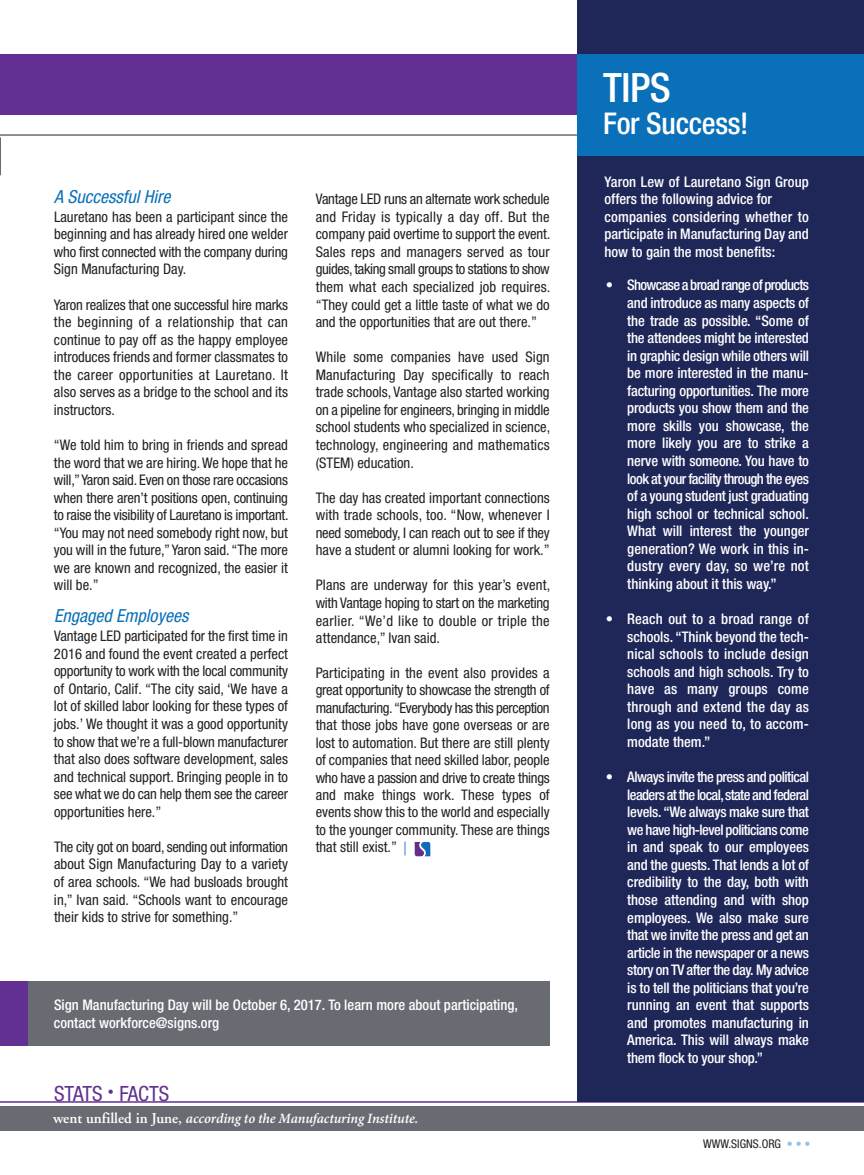
<style>
.page{position:relative;width:864px;height:1175px;background:#fff}
.page>*{position:absolute;margin:0;border:0;box-sizing:border-box;transform-origin:0 0}
.t1{font:500 condensed 40.5px "Helvetica Neue";color:#fff}
.t2{font:500 condensed 30px "Helvetica Neue";letter-spacing:-.01em;color:#fff}
.t3{font:condensed 21px "Helvetica Neue";color:#622f92}
.t4{font:italic condensed 18px "Helvetica Neue";color:#0970b9}
.t5{font:italic 700 15px "Adobe Devanagari";letter-spacing:-.01em;color:#fff}
.t6{font:condensed 14.7px/17.5px "Helvetica Neue";color:#231f20;text-align:justify}
.t7{font:500 condensed 14.7px/17.5px "Helvetica Neue";color:#fff;text-align:justify}
.t8{font:condensed 12px "Helvetica Neue";color:#231f20}
.s1{font-family:"Adobe Garamond";font-stretch:normal;font-size:13.8px;color:#0970b9}
.s2{font-family:"Adobe Garamond";font-weight:600;font-style:normal}
.s3{color:#96c2e8}
</style>
<div class="page">
<svg style="left:0;top:137px;width:1px;height:39px"></svg>
<div style="left:0;top:54px;width:812px;height:61px;background:#622f92"></div>
<div style="left:0;top:1106px;width:864px;height:24px;background:#696b73"></div>
<hr style="left:0;top:1101px;width:864px;height:1px;background:#622f92">
<hr style="left:0;top:134px;width:810px;height:2px;background:#696b73">
<svg style="left:415px;top:842px;width:15px;height:14px"></svg>
<div style="left:578px;top:0;width:286px;height:1102px;background:#1f2759"></div>
<div style="left:577px;top:54px;width:287px;height:101px;background:#0970b9"></div>
<div style="left:0;top:981px;width:550px;height:64px;background:#696b73"></div>
<div style="left:0;top:981px;width:27px;height:64px;background:#622f92"></div>
<p class="t4" style="left:54px;top:190px;width:118px">A Successful Hire</p>
<p class="t6" style="left:54px;top:209px;width:236px">Lauretano has been a participant since the beginning and has already hired one welder who first connected with the company during Sign Manufacturing Day.</p>
<p class="t6" style="left:54px;top:297px;width:236px">Yaron realizes that one successful hire marks the beginning of a relationship that can continue to pay off as the happy employee introduces friends and former classmates to the career opportunities at Lauretano. It also serves as a bridge to the school and its instructors.</p>
<p class="t6" style="left:54px;top:437px;width:236px">“We told him to bring in friends and spread the word that we are hiring.We hope that he will,”Yaron said. Even on those rare occasions when there aren’t positions open, continuing to raise the visibility of Lauretano is important. “You may not need somebody right now, but you will in the future,” Yaron said. “The more we are known and recognized, the easier it will be.”</p>
<p class="t4" style="left:54px;top:609px;width:136px">Engaged Employees</p>
<p class="t6" style="left:54px;top:628px;width:236px">Vantage LED participated for the first time in 2016 and found the event created a perfect opportunity to work with the local community of Ontario, Calif. “The city said, ‘We have a lot of skilled labor looking for these types of jobs.’ We thought it was a good opportunity to show that we’re a full-blown manufacturer that also does software development, sales and technical support. Bringing people in to see what we do can help them see the career opportunities here.”</p>
<p class="t6" style="left:54px;top:839px;width:236px">The city got on board, sending out information about Sign Manufacturing Day to a variety of area schools. “We had busloads brought in,” Ivan said. “Schools want to encourage their kids to strive for something.”</p>
<p class="t6" style="left:316px;top:191px;width:236px">Vantage LED runs an alternate work schedule and Friday is typically a day off. But the company paid overtime to support the event.<br>Sales reps and managers served as tour guides,taking small groups to stations to show them what each specialized job requires. “They could get a little taste of what we do and the opportunities that are out there.”</p>
<p class="t6" style="left:316px;top:349px;width:236px">While some companies have used Sign Manufacturing Day specifically to reach trade schools, Vantage also started working on a pipeline for engineers, bringing in middle school students who specialized in science, technology, engineering and mathematics (STEM) education.</p>
<p class="t6" style="left:316px;top:490px;width:236px">The day has created important connections with trade schools, too. “Now, whenever I need somebody, I can reach out to see if they have a student or alumni looking for work.”</p>
<p class="t6" style="left:316px;top:577px;width:236px">Plans are underway for this year’s event, with Vantage hoping to start on the marketing earlier. “We’d like to double or triple the attendance,” Ivan said.</p>
<p class="t6" style="left:316px;top:665px;width:236px">Participating in the event also provides a great opportunity to showcase the strength of manufacturing.“Everybody has this perception that those jobs have gone overseas or are lost to automation. But there are still plenty of companies that need skilled labor, people who have a passion and drive to create things and make things work. These types of events show this to the world and especially to the younger community. These are things that still exist.” <span class="s1">|</span></p>
<p class="t7" style="left:54px;top:997px;width:465px">Sign Manufacturing Day will be October 6, 2017. To learn more about participating, contact workforce@signs.org</p>
<h3 class="t3" style="left:54px;top:1086px;width:117px">STATS <sup>•</sup> FACTS</h3>
<p class="t5" style="left:53px;top:1109px;width:367px"><span class="s2">went unfilled in June,</span> according to the Manufacturing Institute.</p>
<h1 class="t1" style="left:603px;top:73px;width:69px">TIPS</h1>
<h2 class="t2" style="left:603px;top:112px;width:147px">For Success!</h2>
<p class="t7" style="left:604px;top:174px;width:206px;text-align:left">Yaron Lew of Lauretano Sign Group offers the following advice for companies considering whether to participate in Manufacturing Day and how to gain the most benefits:</p>
<p class="t7" style="left:627px;top:278px;width:183px;text-indent:-22px">• Showcase a broad range of products and introduce as many aspects of the trade as possible. “Some of the attendees might be interested in graphic design while others will be more interested in the manu&shy;facturing opportunities. The more products you show them and the more skills you showcase, the more likely you are to strike a nerve with someone. You have to look at your facility through the eyes of a young student just graduating high school or technical school.<br>What will interest the younger generation? We work in this in&shy;dustry every day, so we’re not thinking about it this way.”</p>
<p class="t7" style="left:627px;top:611px;width:183px;text-indent:-22px">• Reach out to a broad range of schools. “Think beyond the tech&shy;nical schools to include design schools and high schools. Try to have as many groups come through and extend the day as long as you need to, to accom&shy;modate them.”</p>
<p class="t7" style="left:627px;top:769px;width:183px;text-indent:-22px">• Always invite the press and political leaders at the local,state and federal levels. “We always make sure that we have high-level politicians come in and speak to our employees and the guests. That lends a lot of credibility to the day, both with those attending and with shop employees. We also make sure that we invite the press and get an article in the newspaper or a news story onTV after the day. My advice is to tell the politicians that you’re running an event that supports and promotes manufacturing in America. This will always make them flock to your shop.”</p>
<p class="t8" style="left:703px;top:1139px;width:109px">WWW.SIGNS.ORG <span class="s3">• • •</span></p>
</div>
